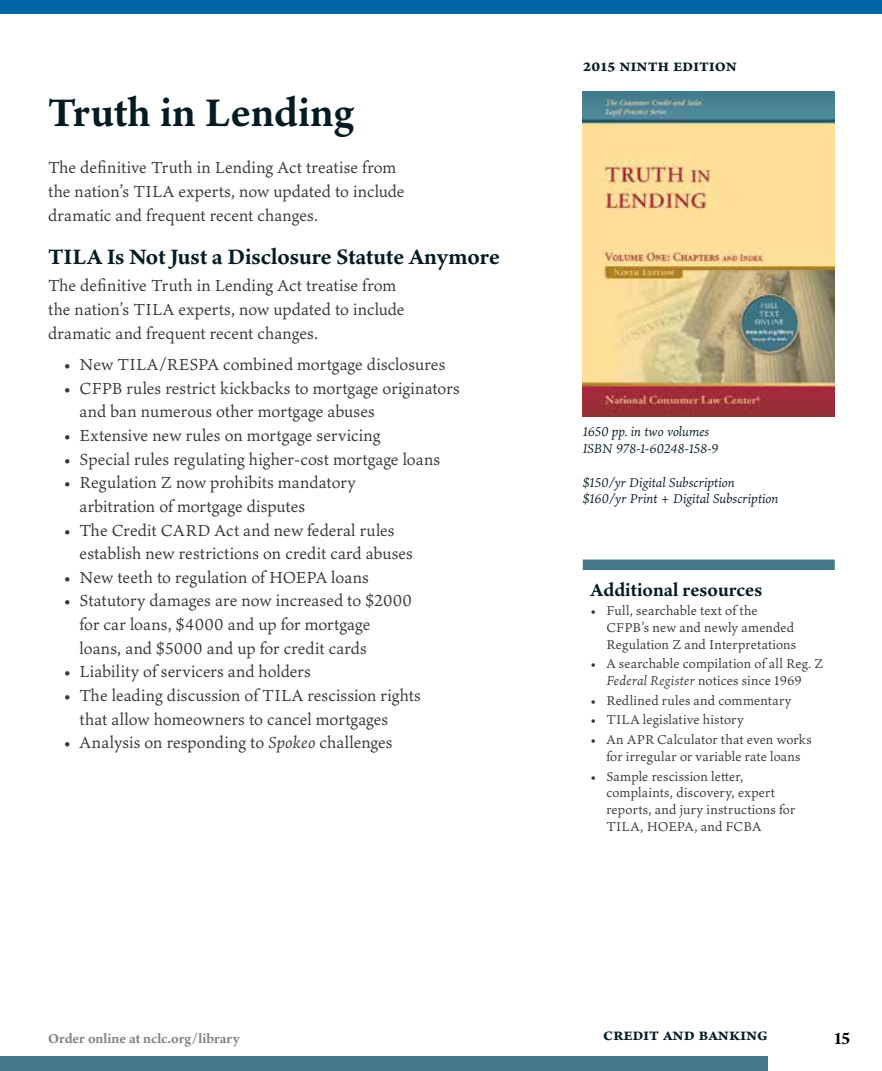
<style>
.page{position:relative;width:882px;height:1071px;background:#fff}
.page>*{position:absolute;margin:0;border:0;box-sizing:border-box;transform-origin:0 0}
.t1{font:700 42px "Ten Oldstyle";letter-spacing:.005em;color:#041b24}
.t2{font:700 22.75px "Ten Oldstyle";color:#041b24}
.t3{font:700 19.25px "Ten Oldstyle";letter-spacing:.005em;color:#041b24}
.t4{font:17.5px/23.6px "Ten Oldstyle";color:#363639}
.t5{font:700 17.5px "Ten Oldstyle";letter-spacing:-.01em;color:#041b24}
.t6{font:700 17.5px "Ten Oldstyle";color:#000}
.t7{font:14px/16.8px "Ten Oldstyle";letter-spacing:.01em;color:#363639}
.t8{font:italic 14px/16.8px "Ten Oldstyle";color:#041b24}
.t9{font:700 14px "Ten Oldstyle";color:#808285}
.s1{font-style:italic}
</style>
<div class="page">
<div style="left:0;top:0;width:882px;height:14px;background:#0065a4"></div>
<svg style="left:0;top:1056px;width:1px;height:15px"></svg>
<div style="left:1px;top:1056px;width:767px;height:15px;background:#45798a"></div>
<div style="left:583px;top:560px;width:252px;height:10px;background:#45798a"></div>
<img style="left:583px;top:91px;width:252px;height:326px">
<h1 class="t1" style="left:48px;top:83px;width:308px">Truth in Lending</h1>
<p class="t4" style="left:48px;top:155px;width:358px">The definitive Truth in Lending Act treatise from the nation’s TILA experts, now updated to include dramatic and frequent recent changes.</p>
<h2 class="t2" style="left:48px;top:240px;width:453px">TILA Is Not Just a Disclosure Statute Anymore</h2>
<p class="t4" style="left:48px;top:273px;width:358px">The definitive Truth in Lending Act treatise from the nation’s TILA experts, now updated to include dramatic and frequent recent changes.</p>
<p class="t4" style="left:64px;top:352px;width:383px">• New TILA/RESPA combined mortgage disclosures</p>
<p class="t4" style="left:80px;top:376px;width:382px;text-indent:-16px">• CFPB rules restrict kickbacks to mortgage originators and ban numerous other mortgage abuses</p>
<p class="t4" style="left:64px;top:423px;width:318px">• Extensive new rules on mortgage servicing</p>
<p class="t4" style="left:64px;top:447px;width:378px">• Special rules regulating higher-cost mortgage loans</p>
<p class="t4" style="left:80px;top:470px;width:278px;text-indent:-16px">• Regulation Z now prohibits mandatory arbitration of mortgage disputes</p>
<p class="t4" style="left:80px;top:518px;width:335px;text-indent:-16px">• The Credit CARD Act and new federal rules establish new restrictions on credit card abuses</p>
<p class="t4" style="left:64px;top:565px;width:306px">• New teeth to regulation of HOEPA loans</p>
<p class="t4" style="left:80px;top:588px;width:334px;text-indent:-16px">• Statutory damages are now increased to $2000 for car loans, $4000 and up for mortgage loans, and $5000 and up for credit cards</p>
<p class="t4" style="left:64px;top:659px;width:248px">• Liability of servicers and holders</p>
<p class="t4" style="left:80px;top:683px;width:343px;text-indent:-16px">• The leading discussion of TILA rescission rights that allow homeowners to cancel mortgages</p>
<p class="t4" style="left:64px;top:730px;width:330px">• Analysis on responding to <span class="s1">Spokeo</span> challenges</p>
<p class="t5" style="left:583px;top:53px;width:154px">2015 Ninth Edition</p>
<p class="t8" style="left:583px;top:423px;width:137px">1650 pp. in two volumes<br>ISBN 978-1-60248-158-9</p>
<p class="t8" style="left:583px;top:473px;width:197px">$150/yr Digital Subscription $160/yr Print + Digital Subscription</p>
<p class="t3" style="left:591px;top:576px;width:173px">Additional resources</p>
<p class="t7" style="left:606px;top:602px;width:191px;text-indent:-16px">• Full, searchable text of the<br>CFPB’s new and newly amended<br>Regulation Z and Interpretations</p>
<p class="t7" style="left:591px;top:655px;width:234px;text-align:center">• A searchable compilation of all Reg. Z<br><span class="s1">Federal Register</span> notices since 1969</p>
<p class="t7" style="left:591px;top:692px;width:202px">• Redlined rules and commentary</p>
<p class="t7" style="left:591px;top:711px;width:155px">• TILA legislative history</p>
<p class="t7" style="left:591px;top:731px;width:223px;text-align:center">• An APR Calculator that even works for irregular or variable rate loans</p>
<p class="t7" style="left:606px;top:767px;width:190px;text-indent:-16px">• Sample rescission letter, complaints, discovery, expert reports, and jury instructions for<br>TILA, HOEPA, and FCBA</p>
<p class="t5" style="left:603px;top:1021px;width:166px">credit and banking</p>
<p class="t9" style="left:48px;top:1028px;width:193px">Order online at nclc.org/library</p>
<p class="t6" style="left:834px;top:1025px;width:18px">15</p>
</div>
